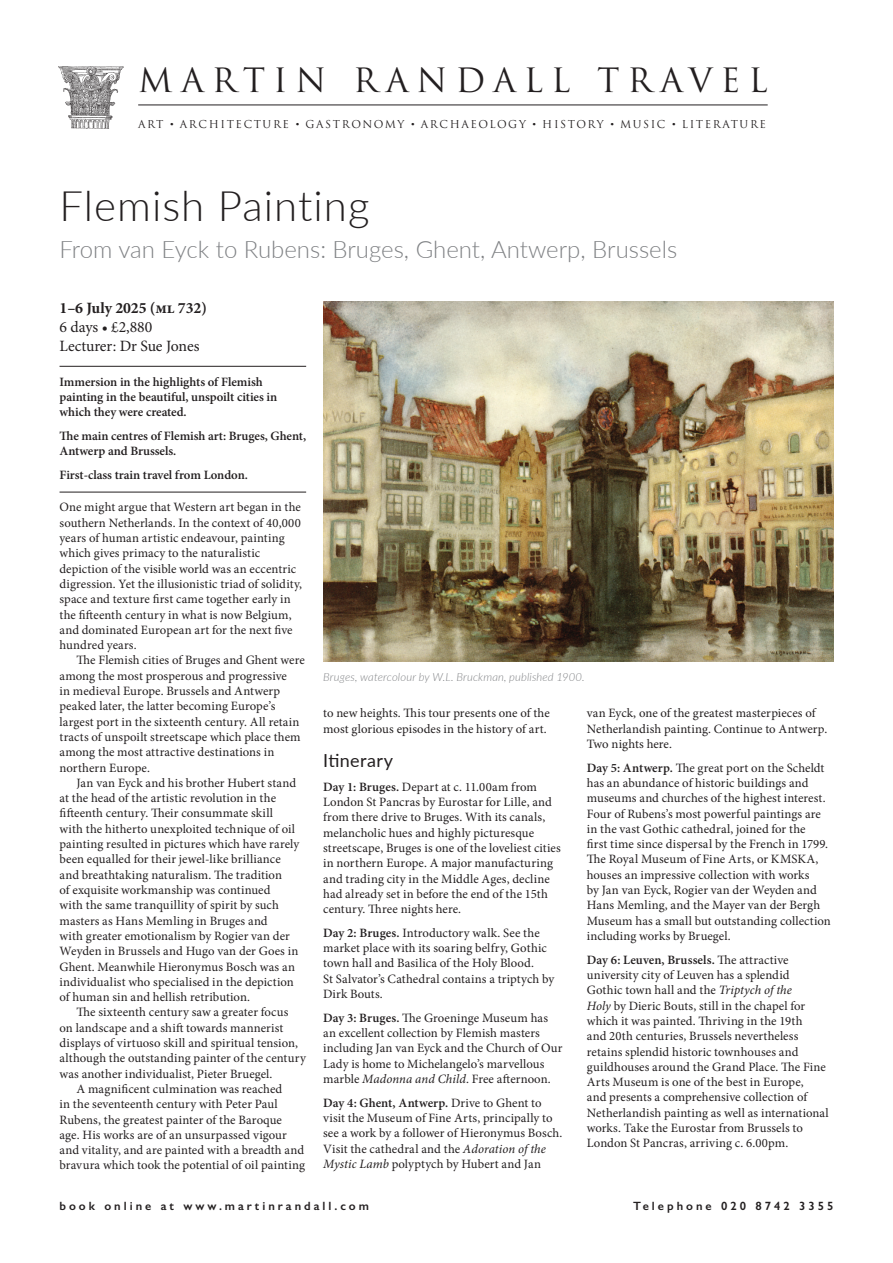
<style>
.page{position:relative;width:893px;height:1263px;background:#fff}
.page>*{position:absolute;margin:0;border:0;box-sizing:border-box;transform-origin:0 0}
.A1_A_tour_title{font:300 42px "Lato";letter-spacing:.025em;color:#231f20}
.MRT_header_22_5_Trajan{font:32.7px "Trajan Pro";letter-spacing:.245em;color:#231f20}
.A2_Tour_subtitle{font:300 24px "Lato";color:#808285}
.D3_Itinerary_heading{font:18px "Lato";letter-spacing:.02em;color:#231f20}
.B3_Dates_line_3___4_Min{font:15.75px "Minion Pro";letter-spacing:-.005em;color:#231f20}
.B1_Dates_line_1_bld_Min{font:700 15.75px "Minion Pro";letter-spacing:-.005em;color:#231f20}
.B1_Dates_line_1_bld_Min-2{font:15.75px "Minion Pro";letter-spacing:-.005em;color:#231f20}
.D4_Itinerary{font:12.75px/15.3px "Minion Pro";letter-spacing:.005em;color:#231f20}
.D2_Introduction{font:12.75px/15.3px "Minion Pro";letter-spacing:.01em;color:#231f20}
.D1_Introduction_first_para{font:12.75px/15.3px "Minion Pro";letter-spacing:.01em;color:#231f20}
.C1_Highlights_top_rule{font:600 12.75px/15.3px "Minion Pro";letter-spacing:-.005em;color:#231f20}
.C2_Highlights_no_rule{font:600 12.75px/15.3px "Minion Pro";letter-spacing:-.005em;color:#231f20}
.C3_Highlights_bottom_rule{font:600 12.75px "Minion Pro";letter-spacing:-.005em;color:#231f20}
.t1{font:600 12px "Gill Sans";letter-spacing:.25em;color:#231f20}
.Illustration_caption{font:italic 300 11.25px "Lato";letter-spacing:.01em;color:#808285}
.MRT_subtitle_8_Trajan{font:10.65px "Trajan Pro";letter-spacing:.15em;color:#231f20}
.s1{font-family:"Adobe Caslon Pro"}
.s2{font-weight:600}
.s3{font-style:italic}
</style>
<div class="page">
<img style="left:58px;top:66px;width:66px;height:63px">
<hr style="left:138px;top:105px;width:630px;height:1px;background:#231f20">
<hr style="left:60px;top:366px;width:246px;height:1px;background:#231f20">
<hr style="left:60px;top:492px;width:246px;height:1px;background:#231f20">
<img style="left:323px;top:302px;width:510px;height:359px">
<p class="MRT_header_22_5_Trajan" style="left:138px;top:59px;width:631px">MARTIN RANDALL TRAVEL</p>
<p class="MRT_subtitle_8_Trajan" style="left:138px;top:117px;width:629px">ART <span class="s1">•</span> ARCHITECTURE <span class="s1">•</span> GASTRONOMY <span class="s1">•</span> ARCHAEOLOGY <span class="s1">•</span> HISTORY <span class="s1">•</span> MUSIC <span class="s1">•</span> LITERATURE</p>
<p class="A1_A_tour_title" style="left:60px;top:177px;width:311px">Flemish Painting</p>
<p class="A2_Tour_subtitle" style="left:60px;top:233px;width:619px">From van Eyck to Rubens: Bruges, Ghent, Antwerp, Brussels</p>
<p class="B1_Dates_line_1_bld_Min" style="left:60px;top:297px;width:149px">1–6 July 2025 (ml 732)</p>
<p class="B1_Dates_line_1_bld_Min-2" style="left:60px;top:317px;width:94px">6 days • £2,880</p>
<p class="B3_Dates_line_3___4_Min" style="left:60px;top:336px;width:141px">Lecturer: Dr Sue Jones</p>
<p class="C1_Highlights_top_rule" style="left:60px;top:374px;width:219px">Immersion in the highlights of Flemish painting in the beautiful, unspoilt cities in which they were created.</p>
<p class="C2_Highlights_no_rule" style="left:60px;top:428px;width:248px">The main centres of Flemish art: Bruges, Ghent,<br>Antwerp and Brussels.</p>
<p class="C3_Highlights_bottom_rule" style="left:60px;top:466px;width:190px">First-class train travel from London.</p>
<p class="D1_Introduction_first_para" style="left:60px;top:500px;width:244px">One might argue that Western art began in the southern Netherlands. In the context of 40,000 years of human artistic endeavour, painting which gives primacy to the naturalistic depiction of the visible world was an eccentric digression. Yet the illusionistic triad of solidity, space and texture first came together early in the fifteenth century in what is now Belgium, and dominated European art for the next five hundred years.</p>
<p class="D2_Introduction" style="left:60px;top:653px;width:247px;text-indent:17px">The Flemish cities of Bruges and Ghent were among the most prosperous and progressive<br>in medieval Europe. Brussels and Antwerp peaked later, the latter becoming Europe’s largest port in the sixteenth century. All retain tracts of unspoilt streetscape which place them among the most attractive destinations in northern Europe.</p>
<p class="D2_Introduction" style="left:60px;top:775px;width:241px;text-indent:17px">Jan van Eyck and his brother Hubert stand at the head of the artistic revolution in the fifteenth century. Their consummate skill with the hitherto unexploited technique of oil painting resulted in pictures which have rarely been equalled for their jewel-like brilliance and breathtaking naturalism. The tradition<br>of exquisite workmanship was continued<br>with the same tranquillity of spirit by such masters as Hans Memling in Bruges and<br>with greater emotionalism by Rogier van der Weyden in Brussels and Hugo van der Goes in Ghent. Meanwhile Hieronymus Bosch was an individualist who specialised in the depiction of human sin and hellish retribution.</p>
<p class="D2_Introduction" style="left:60px;top:1005px;width:248px;text-indent:17px">The sixteenth century saw a greater focus<br>on landscape and a shift towards mannerist displays of virtuoso skill and spiritual tension, although the outstanding painter of the century was another individualist, Pieter Bruegel.</p>
<p class="D2_Introduction" style="left:60px;top:1081px;width:247px;text-indent:17px">A magnificent culmination was reached<br>in the seventeenth century with Peter Paul Rubens, the greatest painter of the Baroque age. His works are of an unsurpassed vigour and vitality, and are painted with a breadth and bravura which took the potential of oil painting</p>
<p class="Illustration_caption" style="left:323px;top:669px;width:263px">Bruges, watercolour by W.L. Bruckman, published 1900.</p>
<p class="D2_Introduction" style="left:323px;top:706px;width:228px">to new heights. This tour presents one of the most glorious episodes in the history of art.</p>
<p class="D3_Itinerary_heading" style="left:323px;top:747px;width:72px">Itinerary</p>
<p class="D4_Itinerary" style="left:323px;top:779px;width:239px"><span class="s2">Day 1: Bruges.</span> Depart at c. 11.00am from London St Pancras by Eurostar for Lille, and from there drive to Bruges. With its canals, melancholic hues and highly picturesque streetscape, Bruges is one of the loveliest cities in northern Europe. A major manufacturing and trading city in the Middle Ages, decline had already set in before the end of the 15th century. Three nights here.</p>
<p class="D4_Itinerary" style="left:323px;top:925px;width:233px"><span class="s2">Day 2: Bruges.</span> Introductory walk. See the market place with its soaring belfry, Gothic town hall and Basilica of the Holy Blood.<br>St Salvator’s Cathedral contains a triptych by Dirk Bouts.</p>
<p class="D4_Itinerary" style="left:323px;top:1010px;width:241px"><span class="s2">Day 3: Bruges.</span> The Groeninge Museum has an excellent collection by Flemish masters including Jan van Eyck and the Church of Our Lady is home to Michelangelo’s marvellous marble <span class="s3">Madonna and Child</span>. Free afternoon.</p>
<p class="D4_Itinerary" style="left:323px;top:1095px;width:241px"><span class="s2">Day 4: Ghent, Antwerp.</span> Drive to Ghent to visit the Museum of Fine Arts, principally to see a work by a follower of Hieronymus Bosch.<br>Visit the cathedral and the <span class="s3">Adoration of the Mystic Lamb</span> polyptych by Hubert and Jan</p>
<p class="D4_Itinerary" style="left:587px;top:706px;width:242px">van Eyck, one of the greatest masterpieces of<br>Netherlandish painting. Continue to Antwerp.<br>Two nights here.</p>
<p class="D4_Itinerary" style="left:587px;top:760px;width:246px"><span class="s2">Day 5: Antwerp.</span> The great port on the Scheldt has an abundance of historic buildings and museums and churches of the highest interest.<br>Four of Rubens’s most powerful paintings are in the vast Gothic cathedral, joined for the<br>first time since dispersal by the French in 1799.<br>The Royal Museum of Fine Arts, or KMSKA, houses an impressive collection with works<br>by Jan van Eyck, Rogier van der Weyden and Hans Memling, and the Mayer van der Bergh Museum has a small but outstanding collection including works by Bruegel.</p>
<p class="D4_Itinerary" style="left:587px;top:952px;width:243px"><span class="s2">Day 6: Leuven, Brussels.</span> The attractive university city of Leuven has a splendid<br>Gothic town hall and the <span class="s3">Triptych of the<br>Holy</span> by Dieric Bouts, still in the chapel for which it was painted. Thriving in the 19th<br>and 20th centuries, Brussels nevertheless retains splendid historic townhouses and guildhouses around the Grand Place. The Fine Arts Museum is one of the best in Europe,<br>and presents a comprehensive collection of Netherlandish painting as well as international works. Take the Eurostar from Brussels to London St Pancras, arriving c. 6.00pm.</p>
<p class="t1" style="left:60px;top:1199px;width:311px">book online at www.martinrandall.com</p>
<p class="t1" style="left:633px;top:1199px;width:202px">Telephone 020 8742 3355</p>
</div>
